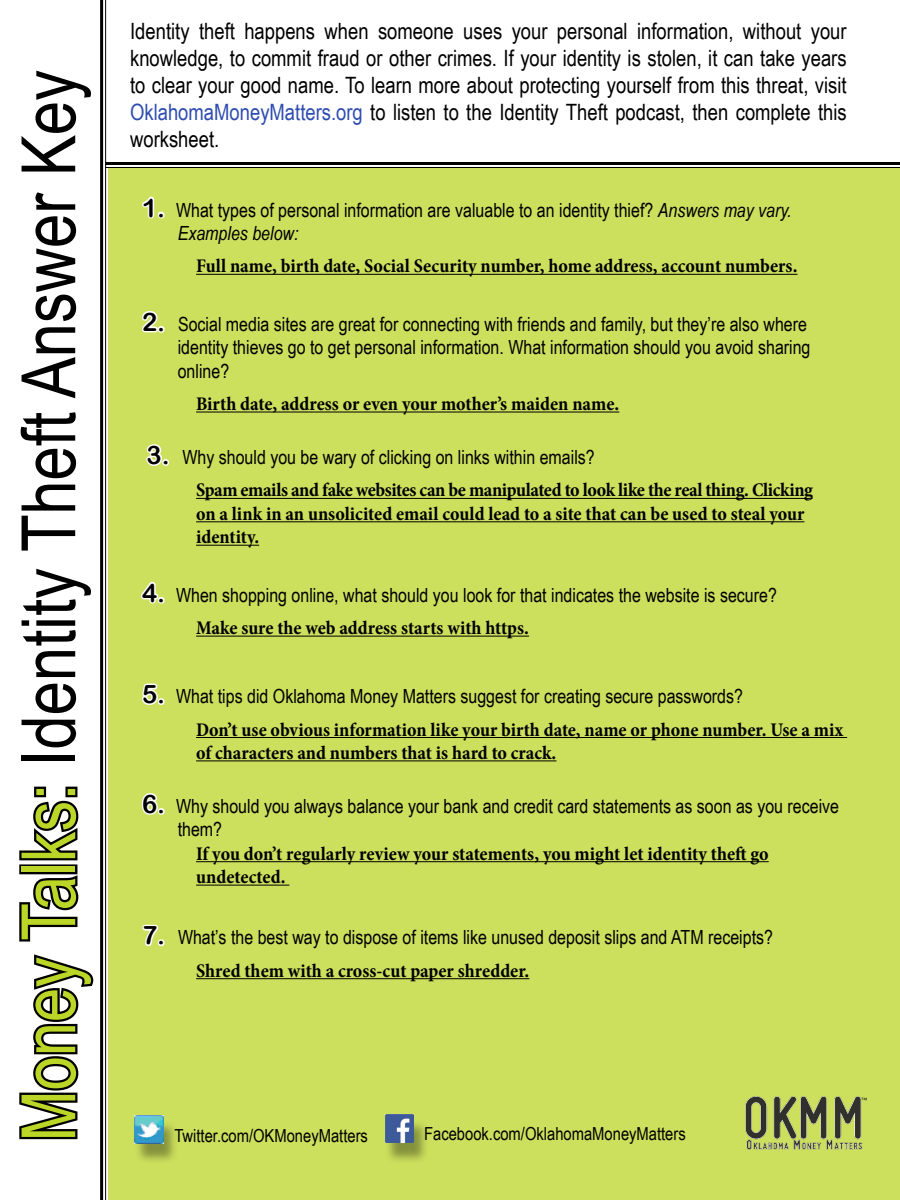
<style>
.page{position:relative;width:900px;height:1200px;background:#fff}
.page>*{position:absolute;margin:0;border:0;box-sizing:border-box;transform-origin:0 0}
.t1{font:75px "Arial Narrow";color:#000}
.t2{font:22.5px/27px "Arial Narrow";color:#000;text-align:justify}
.t3{font:19.5px/23.4px "Arial Narrow";color:#000}
.t4{font:700 condensed 19.5px/23.4px "Minion Pro";letter-spacing:-.005em;color:#000}
.t5{font:18px "Arial Narrow";color:#000}
.s1{color:#bbd627}
.s2{color:#2e4cb0}
.s3{font-family:"Arial Rounded MT Bold";font-size:25.5px}
.s4{font-style:italic}
</style>
<div class="page">
<div style="left:108px;top:167px;width:792px;height:1033px;background:#cce05d"></div>
<hr style="left:100px;top:0;width:3px;height:1200px;background:#000">
<hr style="left:105px;top:0;width:1px;height:1200px;background:#000">
<svg style="left:19px;top:954px;width:75px;height:186px"></svg>
<svg style="left:19px;top:872px;width:60px;height:70px"></svg>
<div style="left:19px;top:864px;width:58px;height:10px;border:4px solid #000"></div>
<svg style="left:19px;top:786px;width:60px;height:75px"></svg>
<hr style="left:196px;top:274px;width:602px;height:1px;background:#000">
<hr style="left:196px;top:412px;width:423px;height:1px;background:#000">
<hr style="left:196px;top:498px;width:617px;height:1px;background:#000">
<hr style="left:196px;top:521px;width:608px;height:1px;background:#000">
<hr style="left:196px;top:545px;width:63px;height:1px;background:#000">
<hr style="left:196px;top:636px;width:333px;height:1px;background:#000">
<hr style="left:196px;top:737px;width:651px;height:1px;background:#000">
<hr style="left:196px;top:760px;width:360px;height:1px;background:#000">
<hr style="left:196px;top:861px;width:573px;height:1px;background:#000">
<hr style="left:196px;top:885px;width:93px;height:1px;background:#000">
<hr style="left:196px;top:978px;width:333px;height:1px;background:#000">
<svg style="left:142px;top:196px;width:23px;height:23px"></svg>
<svg style="left:142px;top:311px;width:23px;height:22px"></svg>
<svg style="left:146px;top:444px;width:23px;height:22px"></svg>
<svg style="left:141px;top:581px;width:24px;height:23px"></svg>
<svg style="left:142px;top:683px;width:23px;height:22px"></svg>
<svg style="left:141px;top:793px;width:24px;height:22px"></svg>
<svg style="left:142px;top:924px;width:23px;height:23px"></svg>
<hr style="left:105px;top:162px;width:795px;height:3px;background:#000">
<hr style="left:105px;top:167px;width:795px;height:1px;background:#000">
<div style="left:384px;top:1119px;width:45px;height:45px;background:#000;opacity:.35"></div>
<img style="left:385px;top:1114px;width:29px;height:29px">
<div style="left:134px;top:1120px;width:45px;height:45px;background:#000;opacity:.35"></div>
<img style="left:135px;top:1115px;width:28px;height:29px">
<img style="left:745px;top:1096px;width:122px;height:54px">
<h1 class="t1" style="left:-6px;top:1141px;width:1073px;rotate:-90deg"><span class="s1">Money Talks:</span> Identity Theft Answer Key</h1>
<p class="t2" style="left:130px;top:17px;width:718px">Identity theft happens when someone uses your personal information, without your knowledge, to commit fraud or other crimes. If your identity is stolen, it can take years to clear your good name. To learn more about protecting yourself from this threat, visit <span class="s2">OklahomaMoneyMatters.org</span> to listen to the Identity Theft podcast, then complete this worksheet.</p>
<p class="t3" style="left:178px;top:197px;width:615px;text-indent:-36px"><span class="s3">1.</span> What types of personal information are valuable to an identity thief? <span class="s4">Answers may vary.<br>Examples below:</span></p>
<p class="t4" style="left:196px;top:254px;width:603px">Full name, birth date, Social Security number, home address, account numbers.</p>
<p class="t3" style="left:178px;top:312px;width:634px;text-indent:-36px"><span class="s3">2.</span> Social media sites are great for connecting with friends and family, but they’re also where identity thieves go to get personal information. What information should you avoid sharing online?</p>
<p class="t4" style="left:196px;top:392px;width:425px">Birth date, address or even your mother’s maiden name.</p>
<p class="t3" style="left:147px;top:445px;width:450px"><span class="s3">3.</span> Why should you be wary of clicking on links within emails?</p>
<p class="t4" style="left:196px;top:478px;width:618px">Spam emails and fake websites can be manipulated to look like the real thing. Clicking on a link in an unsolicited email could lead to a site that can be used to steal your identity.</p>
<p class="t3" style="left:142px;top:582px;width:636px"><span class="s3">4.</span> When shopping online, what should you look for that indicates the website is secure?</p>
<p class="t4" style="left:196px;top:616px;width:334px">Make sure the web address starts with https.</p>
<p class="t3" style="left:142px;top:684px;width:602px"><span class="s3">5.</span> What tips did Oklahoma Money Matters suggest for creating secure passwords?</p>
<p class="t4" style="left:196px;top:718px;width:649px">Don’t use obvious information like your birth date, name or phone number. Use a mix of characters and numbers that is hard to crack.</p>
<p class="t3" style="left:178px;top:794px;width:663px;text-indent:-36px"><span class="s3">6.</span> Why should you always balance your bank and credit card statements as soon as you receive them?</p>
<p class="t4" style="left:196px;top:842px;width:574px">If you don’t regularly review your statements, you might let identity theft go undetected.</p>
<p class="t3" style="left:142px;top:925px;width:632px"><span class="s3">7.</span> What’s the best way to dispose of items like unused deposit slips and ATM receipts?</p>
<p class="t4" style="left:196px;top:959px;width:335px">Shred them with a cross-cut paper shredder.</p>
<p class="t5" style="left:174px;top:1122px;width:195px">Twitter.com/OKMoneyMatters</p>
<p class="t5" style="left:424px;top:1120px;width:263px">Facebook.com/OklahomaMoneyMatters</p>
</div>
